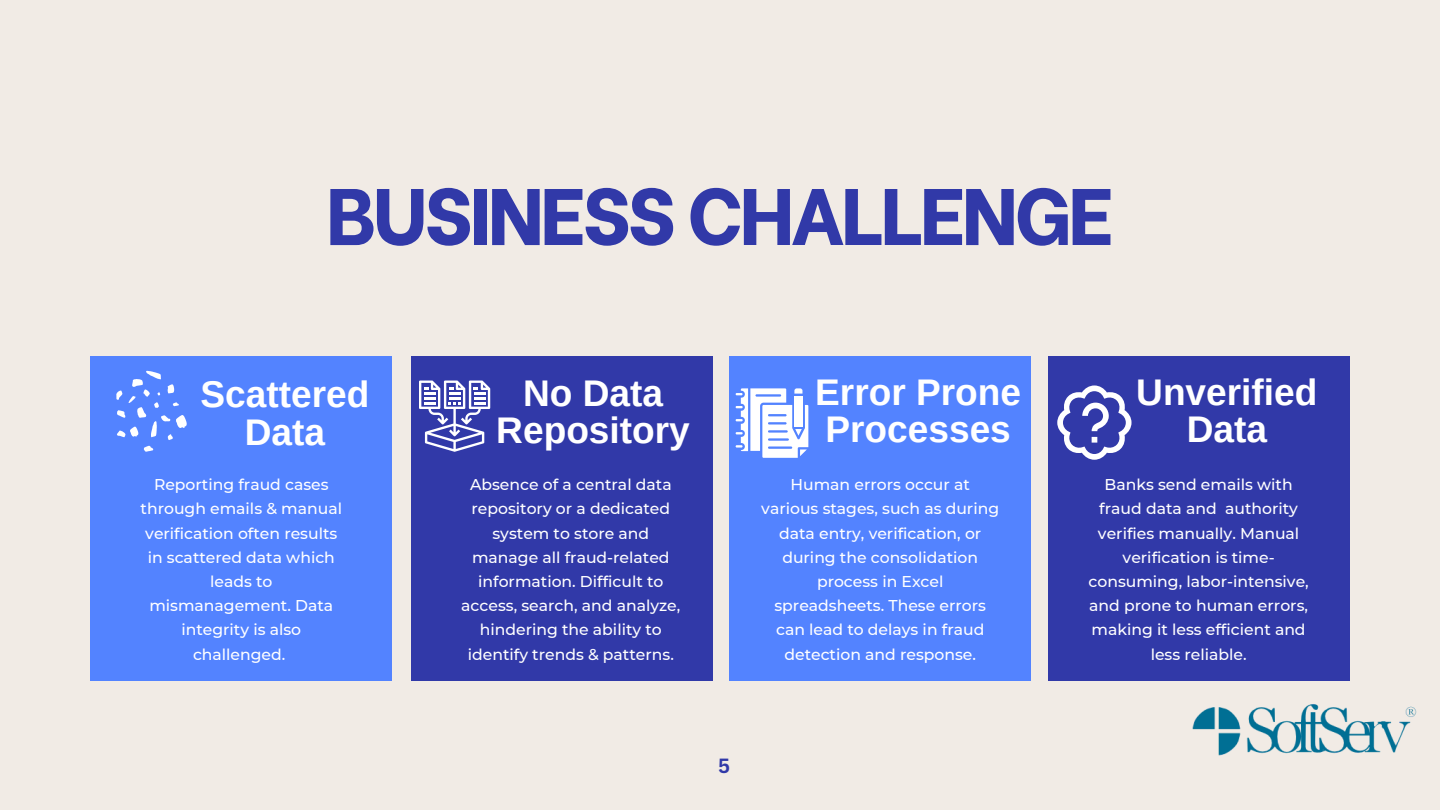
<style>
.page{position:relative;width:1440px;height:810px;background:#f1ebe5}
.page>*{position:absolute;margin:0;border:0;box-sizing:border-box;transform-origin:0 0}
.t1{font:800 80px "Be Vietnam";letter-spacing:-.04em;color:#3139a8}
.t2{font:700 37.1px/37.5px "Arimo";color:#fff;text-align:center}
.t3{font:700 20px "Canva Sans";color:#3139a8}
.t4{font:500 15.6px/24.2px "Montserrat";color:#fff;text-align:center}
</style>
<div class="page">
<div style="left:91px;top:357px;width:301px;height:324px;background:#5383ff"></div>
<div style="left:411px;top:357px;width:301px;height:324px;background:#3139a8"></div>
<div style="left:730px;top:357px;width:301px;height:324px;background:#5383ff"></div>
<div style="left:1048px;top:357px;width:301px;height:324px;background:#3139a8"></div>
<svg style="left:419px;top:381px;width:71px;height:71px"></svg>
<svg style="left:736px;top:388px;width:72px;height:70px"></svg>
<svg style="left:1057px;top:385px;width:75px;height:75px"></svg>
<svg style="left:116px;top:371px;width:71px;height:81px"></svg>
<img style="left:1192px;top:704px;width:225px;height:52px">
<p class="t1" style="left:326px;top:149px;width:789px">BUSINESS CHALLENGE</p>
<p class="t2" style="left:200px;top:376px;width:170px">Scattered<br>Data</p>
<p class="t4" style="left:141px;top:472px;width:203px">Reporting fraud cases through emails &amp; manual verification often results in scattered data which leads to mismanagement. Data integrity is also challenged.</p>
<p class="t2" style="left:496px;top:374px;width:195px">No Data<br>Repository</p>
<p class="t4" style="left:461px;top:472px;width:221px">Absence of a central data repository or a dedicated system to store and manage all fraud-related information. Difficult to access, search, and analyze, hindering the ability to identify trends &amp; patterns.</p>
<p class="t2" style="left:815px;top:373px;width:207px;text-align:left">Error Prone<br>Processes</p>
<p class="t4" style="left:761px;top:472px;width:239px">Human errors occur at various stages, such as during data entry, verification, or during the consolidation process in Excel spreadsheets. These errors can lead to delays in fraud detection and response.</p>
<p class="t3" style="left:718px;top:752px;width:14px">5</p>
<p class="t2" style="left:1136px;top:373px;width:183px">Unverified<br>Data</p>
<p class="t4" style="left:1089px;top:472px;width:222px">Banks send emails with fraud data and authority verifies manually. Manual verification is time&shy;consuming, labor-intensive, and prone to human errors, making it less efficient and less reliable.</p>
</div>
